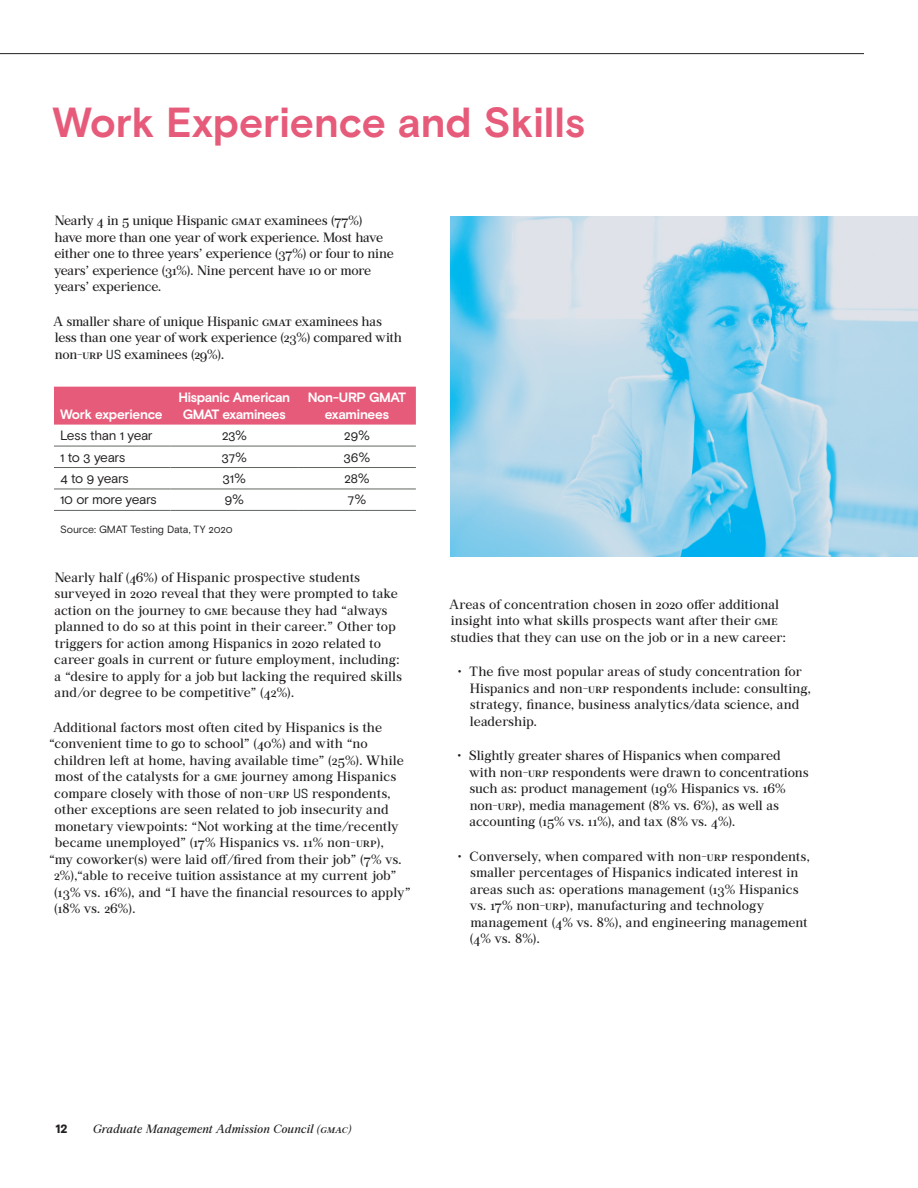
<style>
.page{position:relative;width:918px;height:1188px;background:#fff}
.page>*{position:absolute;margin:0;border:0;box-sizing:border-box;transform-origin:0 0}
.HEAD_BasisBold_40_4{font:700 42px "Basis Grotesque Pro";color:#e75b7a}
.TEXT_ArchiveRoman_9{font:13.5px/16.5px "Archive Pro";color:#231f20}
.TEXT_ArchiveRoman_9-2{font:13.5px/16.5px "Archive Pro";letter-spacing:-.02em;color:#231f20}
.TEXT_ArchiveRoman_9-3{font:13.5px "Basis Grotesque Pro";letter-spacing:-.035em;color:#231f20}
.TEXT_ArchiveRoman_9-4{font:700 13.5px/16.5px "Basis Grotesque Pro";letter-spacing:-.03em;color:#fff;text-align:center}
.t1{font:italic 12px "Archive Pro";color:#231f20}
.t2{font:900 12px "Basis Grotesque Pro";color:#231f20}
.TEXT_ArchiveRoman_9-5{font:10.5px "Basis Grotesque Pro";letter-spacing:-.01em;color:#231f20}
.s1{font-family:"Geogrotesque";color:#141c1b}
</style>
<div class="page">
<div style="left:54px;top:387px;width:362px;height:38px;background:#e75b7a"></div>
<hr style="left:54px;top:446px;width:117px;height:1px;background:#626661">
<hr style="left:171px;top:446px;width:127px;height:1px;background:#626661">
<hr style="left:298px;top:446px;width:118px;height:1px;background:#626661">
<hr style="left:54px;top:467px;width:117px;height:1px;background:#626661">
<hr style="left:171px;top:467px;width:127px;height:1px;background:#626661">
<hr style="left:298px;top:467px;width:118px;height:1px;background:#626661">
<hr style="left:54px;top:489px;width:117px;height:1px;background:#626661">
<hr style="left:171px;top:489px;width:127px;height:1px;background:#626661">
<hr style="left:298px;top:489px;width:118px;height:1px;background:#626661">
<hr style="left:54px;top:510px;width:117px;height:1px;background:#626661">
<hr style="left:171px;top:510px;width:127px;height:1px;background:#626661">
<hr style="left:298px;top:510px;width:118px;height:1px;background:#626661">
<img style="left:450px;top:216px;width:468px;height:341px">
<hr style="left:0;top:53px;width:864px;height:1px;background:#231f20">
<p class="HEAD_BasisBold_40_4" style="left:52px;top:98px;width:535px">Work Experience and Skills</p>
<p class="TEXT_ArchiveRoman_9-2" style="left:54px;top:212px;width:342px">Nearly 4 in 5 unique Hispanic GMAT examinees (77%)<br>have more than one year of work experience. Most have either one to three years’ experience (37%) or four to nine years’ experience (31%). Nine percent have 10 or more years’ experience.</p>
<p class="TEXT_ArchiveRoman_9-2" style="left:53px;top:313px;width:350px">A smaller share of unique Hispanic GMAT examinees has less than one year of work experience (23%) compared with non-URP <span class="s1">US</span> examinees (29%).</p>
<p class="TEXT_ArchiveRoman_9-4" style="left:60px;top:406px;width:104px">Work experience</p>
<p class="TEXT_ArchiveRoman_9-4" style="left:178px;top:390px;width:113px">Hispanic American<br>GMAT examinees</p>
<p class="TEXT_ArchiveRoman_9-4" style="left:308px;top:390px;width:100px">Non-URP GMAT examinees</p>
<p class="TEXT_ArchiveRoman_9-3" style="left:60px;top:427px;width:94px">Less than 1 year</p>
<p class="TEXT_ArchiveRoman_9-3" style="left:222px;top:427px;width:27px">23%</p>
<p class="TEXT_ArchiveRoman_9-3" style="left:344px;top:427px;width:28px">29%</p>
<p class="TEXT_ArchiveRoman_9-3" style="left:60px;top:449px;width:67px">1 to 3 years</p>
<p class="TEXT_ArchiveRoman_9-3" style="left:222px;top:449px;width:27px">37%</p>
<p class="TEXT_ArchiveRoman_9-3" style="left:343px;top:449px;width:28px">36%</p>
<p class="TEXT_ArchiveRoman_9-3" style="left:60px;top:470px;width:70px">4 to 9 years</p>
<p class="TEXT_ArchiveRoman_9-3" style="left:223px;top:470px;width:25px">31%</p>
<p class="TEXT_ArchiveRoman_9-3" style="left:344px;top:470px;width:27px">28%</p>
<p class="TEXT_ArchiveRoman_9-3" style="left:60px;top:492px;width:98px">10 or more years</p>
<p class="TEXT_ArchiveRoman_9-3" style="left:225px;top:492px;width:21px">9%</p>
<p class="TEXT_ArchiveRoman_9-3" style="left:348px;top:492px;width:20px">7%</p>
<p class="TEXT_ArchiveRoman_9-5" style="left:60px;top:523px;width:174px">Source: GMAT Testing Data, TY 2020</p>
<p class="TEXT_ArchiveRoman_9" style="left:54px;top:568px;width:349px">Nearly half (46%) of Hispanic prospective students surveyed in 2020 reveal that they were prompted to take action on the journey to GME because they had “always planned to do so at this point in their career.” Other top triggers for action among Hispanics in 2020 related to career goals in current or future employment, including: a “desire to apply for a job but lacking the required skills and/or degree to be competitive” (42%).</p>
<p class="TEXT_ArchiveRoman_9" style="left:53px;top:718px;width:331px">Additional factors most often cited by Hispanics is the</p>
<p class="TEXT_ArchiveRoman_9" style="left:49px;top:735px;width:320px">“convenient time to go to school” (40%) and with “no</p>
<p class="TEXT_ArchiveRoman_9" style="left:54px;top:751px;width:351px">children left at home, having available time” (25%). While</p>
<p class="TEXT_ArchiveRoman_9" style="left:55px;top:768px;width:343px">most of the catalysts for a GME journey among Hispanics</p>
<p class="TEXT_ArchiveRoman_9" style="left:54px;top:784px;width:338px">compare closely with those of non-URP <span class="s1">US</span> respondents,</p>
<p class="TEXT_ArchiveRoman_9" style="left:55px;top:801px;width:336px">other exceptions are seen related to job insecurity and</p>
<p class="TEXT_ArchiveRoman_9" style="left:55px;top:817px;width:346px">monetary viewpoints: “Not working at the time/recently</p>
<p class="TEXT_ArchiveRoman_9" style="left:55px;top:834px;width:331px">became unemployed” (17% Hispanics vs. 11% non-URP),</p>
<p class="TEXT_ArchiveRoman_9" style="left:49px;top:850px;width:354px">“my coworker(s) were laid off/fired from their job” (7% vs.</p>
<p class="TEXT_ArchiveRoman_9" style="left:54px;top:867px;width:344px">2%),“able to receive tuition assistance at my current job”</p>
<p class="TEXT_ArchiveRoman_9" style="left:54px;top:883px;width:358px">(13% vs. 16%), and “I have the financial resources to apply”</p>
<p class="TEXT_ArchiveRoman_9" style="left:54px;top:900px;width:83px">(18% vs. 26%).</p>
<p class="TEXT_ArchiveRoman_9" style="left:449px;top:596px;width:339px">Areas of concentration chosen in 2020 offer additional insight into what skills prospects want after their GME studies that they can use on the job or in a new career:</p>
<p class="TEXT_ArchiveRoman_9" style="left:470px;top:663px;width:343px;text-indent:-12px">• The five most popular areas of study concentration for Hispanics and non-URP respondents include: consulting, strategy, finance, business analytics/data science, and leadership.</p>
<p class="TEXT_ArchiveRoman_9" style="left:469px;top:747px;width:341px;text-indent:-11px">• Slightly greater shares of Hispanics when compared with non-URP respondents were drawn to concentrations such as: product management (19% Hispanics vs. 16% non-URP), media management (8% vs. 6%), as well as accounting (15% vs. 11%), and tax (8% vs. 4%).</p>
<p class="TEXT_ArchiveRoman_9" style="left:469px;top:848px;width:342px;text-indent:-12px">• Conversely, when compared with non-URP respondents, smaller percentages of Hispanics indicated interest in areas such as: operations management (13% Hispanics vs. 17% non-URP), manufacturing and technology management (4% vs. 8%), and engineering management (4% vs. 8%).</p>
<p class="t2" style="left:56px;top:1122px;width:14px">12</p>
<p class="t1" style="left:93px;top:1121px;width:260px">Graduate Management Admission Council (gmac)</p>
</div>
